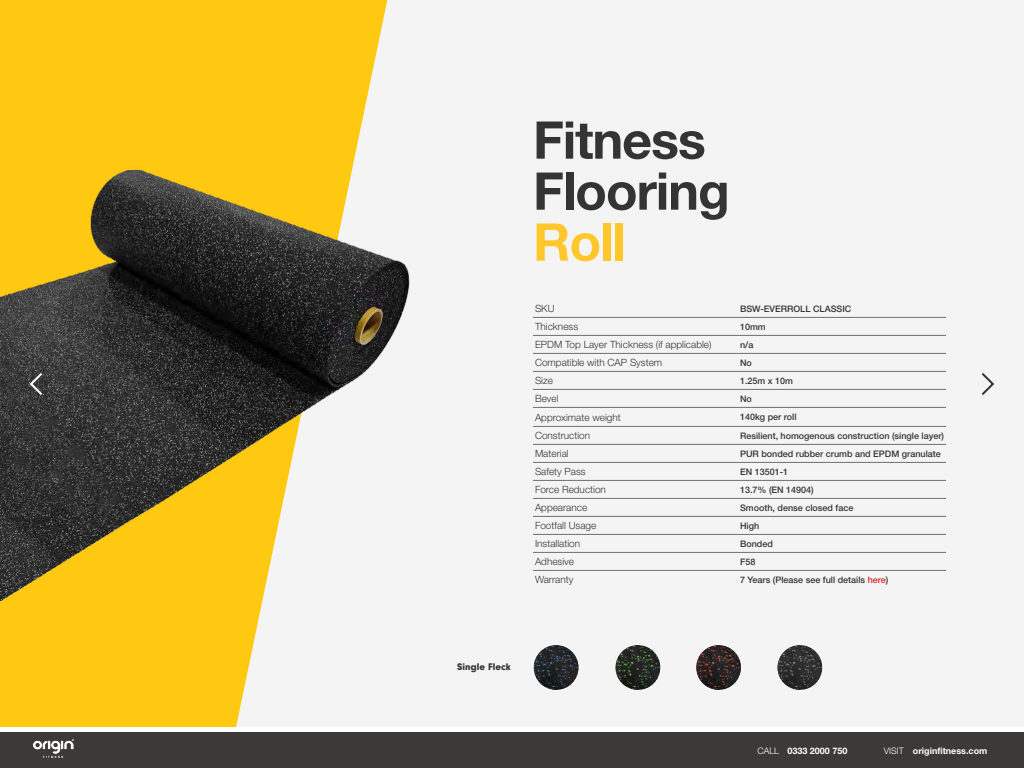
<style>
.page{position:relative;width:1024px;height:768px;background:#fff}
.page>*{position:absolute;margin:0;border:0;box-sizing:border-box;transform-origin:0 0}
.t1{font:700 52px/51px "Helvetica Neue";letter-spacing:-.02em;color:#343434}
.t2{font:700 52px "Helvetica Neue";color:#ffc72c}
.t3{font:300 10px "Helvetica Neue";color:#343434}
.t4{font:900 10px "Neuzeit Gro";color:#343434}
.t5{font:500 9px "Helvetica Neue";color:#343434}
.t6{font:700 9px "Helvetica Neue";color:#fff}
.s1{color:#d22630}
.s2{font-weight:300}
</style>
<div class="page">
<div style="left:0;top:0;width:1024px;height:732px;background:#f4f4f4"></div>
<svg style="left:0;top:0;width:387px;height:727px;fill:#fec910"></svg>
<img style="left:533px;top:644px;width:46px;height:46px;border-radius:23px">
<div style="left:533px;top:644px;width:47px;height:47px;border:1px solid #fff;border-radius:50%"></div>
<img style="left:615px;top:644px;width:46px;height:46px;border-radius:23px">
<div style="left:614px;top:644px;width:47px;height:47px;border:1px solid #fff;border-radius:50%"></div>
<img style="left:777px;top:644px;width:46px;height:46px;border-radius:23px">
<div style="left:776px;top:644px;width:47px;height:47px;border:1px solid #fff;border-radius:50%"></div>
<img style="left:696px;top:644px;width:46px;height:46px;border-radius:23px">
<div style="left:695px;top:644px;width:47px;height:47px;border:1px solid #fff;border-radius:50%"></div>
<hr style="left:533px;top:317px;width:205px;height:1px;background:#707271">
<hr style="left:738px;top:317px;width:208px;height:1px;background:#707271">
<hr style="left:533px;top:335px;width:205px;height:1px;background:#707271">
<hr style="left:738px;top:335px;width:208px;height:1px;background:#707271">
<hr style="left:533px;top:353px;width:205px;height:1px;background:#707271">
<hr style="left:738px;top:353px;width:208px;height:1px;background:#707271">
<hr style="left:533px;top:371px;width:205px;height:1px;background:#707271">
<hr style="left:738px;top:371px;width:208px;height:1px;background:#707271">
<hr style="left:533px;top:389px;width:205px;height:1px;background:#707271">
<hr style="left:738px;top:389px;width:208px;height:1px;background:#707271">
<hr style="left:533px;top:407px;width:205px;height:1px;background:#707271">
<hr style="left:738px;top:407px;width:208px;height:1px;background:#707271">
<hr style="left:533px;top:426px;width:205px;height:1px;background:#707271">
<hr style="left:738px;top:426px;width:208px;height:1px;background:#707271">
<hr style="left:533px;top:444px;width:205px;height:1px;background:#707271">
<hr style="left:738px;top:444px;width:208px;height:1px;background:#707271">
<hr style="left:533px;top:462px;width:205px;height:1px;background:#707271">
<hr style="left:738px;top:462px;width:208px;height:1px;background:#707271">
<hr style="left:533px;top:480px;width:205px;height:1px;background:#707271">
<hr style="left:738px;top:480px;width:208px;height:1px;background:#707271">
<hr style="left:533px;top:498px;width:205px;height:1px;background:#707271">
<hr style="left:738px;top:498px;width:208px;height:1px;background:#707271">
<hr style="left:533px;top:516px;width:205px;height:1px;background:#707271">
<hr style="left:738px;top:516px;width:208px;height:1px;background:#707271">
<hr style="left:533px;top:534px;width:205px;height:1px;background:#707271">
<hr style="left:738px;top:534px;width:208px;height:1px;background:#707271">
<hr style="left:533px;top:552px;width:205px;height:1px;background:#707271">
<hr style="left:738px;top:552px;width:208px;height:1px;background:#707271">
<hr style="left:533px;top:570px;width:205px;height:1px;background:#707271">
<hr style="left:738px;top:570px;width:208px;height:1px;background:#707271">
<img style="left:0;top:86px;width:410px;height:515px">
<svg style="left:28px;top:371px;width:16px;height:26px"></svg>
<svg style="left:981px;top:373px;width:13px;height:22px"></svg>
<div style="left:0;top:727px;width:1024px;height:5px;background:#fff"></div>
<div style="left:0;top:732px;width:1024px;height:36px;background:#3d3936"></div>
<img style="left:34px;top:739px;width:39px;height:19px">
<h1 class="t1" style="left:533px;top:113px;width:198px">Fitness<br>Flooring</h1>
<h1 class="t2" style="left:533px;top:210px;width:95px">Roll</h1>
<p class="t3" style="left:535px;top:303px;width:21px">SKU</p>
<p class="t5" style="left:740px;top:303px;width:113px">BSW-EVERROLL CLASSIC</p>
<p class="t3" style="left:535px;top:321px;width:45px">Thickness</p>
<p class="t5" style="left:740px;top:321px;width:27px">10mm</p>
<p class="t3" style="left:535px;top:339px;width:178px">EPDM Top Layer Thickness (if applicable)</p>
<p class="t5" style="left:740px;top:339px;width:15px">n/a</p>
<p class="t3" style="left:535px;top:357px;width:129px">Compatible with CAP System</p>
<p class="t5" style="left:740px;top:357px;width:13px">No</p>
<p class="t3" style="left:535px;top:375px;width:19px">Size</p>
<p class="t5" style="left:740px;top:375px;width:55px">1.25m x 10m</p>
<p class="t3" style="left:535px;top:393px;width:25px">Bevel</p>
<p class="t5" style="left:740px;top:393px;width:13px">No</p>
<p class="t3" style="left:535px;top:411px;width:87px">Approximate weight</p>
<p class="t5" style="left:740px;top:412px;width:58px">140kg per roll</p>
<p class="t3" style="left:535px;top:430px;width:57px">Construction</p>
<p class="t5" style="left:740px;top:430px;width:206px">Resilient, homogenous construction (single layer)</p>
<p class="t3" style="left:535px;top:448px;width:35px">Material</p>
<p class="t5" style="left:740px;top:448px;width:202px">PUR bonded rubber crumb and EPDM granulate</p>
<p class="t3" style="left:535px;top:466px;width:52px">Safety Pass</p>
<p class="t5" style="left:740px;top:466px;width:50px">EN 13501-1</p>
<p class="t3" style="left:535px;top:484px;width:72px">Force Reduction</p>
<p class="t5" style="left:740px;top:484px;width:75px">13.7% (EN 14904)</p>
<p class="t3" style="left:535px;top:502px;width:54px">Appearance</p>
<p class="t5" style="left:740px;top:502px;width:115px">Smooth, dense closed face</p>
<p class="t3" style="left:535px;top:520px;width:63px">Footfall Usage</p>
<p class="t5" style="left:740px;top:520px;width:21px">High</p>
<p class="t3" style="left:535px;top:538px;width:47px">Installation</p>
<p class="t5" style="left:740px;top:538px;width:34px">Bonded</p>
<p class="t3" style="left:535px;top:556px;width:41px">Adhesive</p>
<p class="t5" style="left:740px;top:556px;width:17px">F58</p>
<p class="t3" style="left:535px;top:574px;width:40px">Warranty</p>
<p class="t5" style="left:740px;top:574px;width:150px">7 Years (Please see full details <span class="s1">here</span>)</p>
<p class="t4" style="left:457px;top:661px;width:55px">Single Fleck</p>
<p class="t6" style="left:757px;top:745px;width:92px"><span class="s2">CALL</span> 0333 2000 750</p>
<p class="t6" style="left:884px;top:745px;width:105px"><span class="s2">VISIT</span> originfitness.com</p>
</div>
